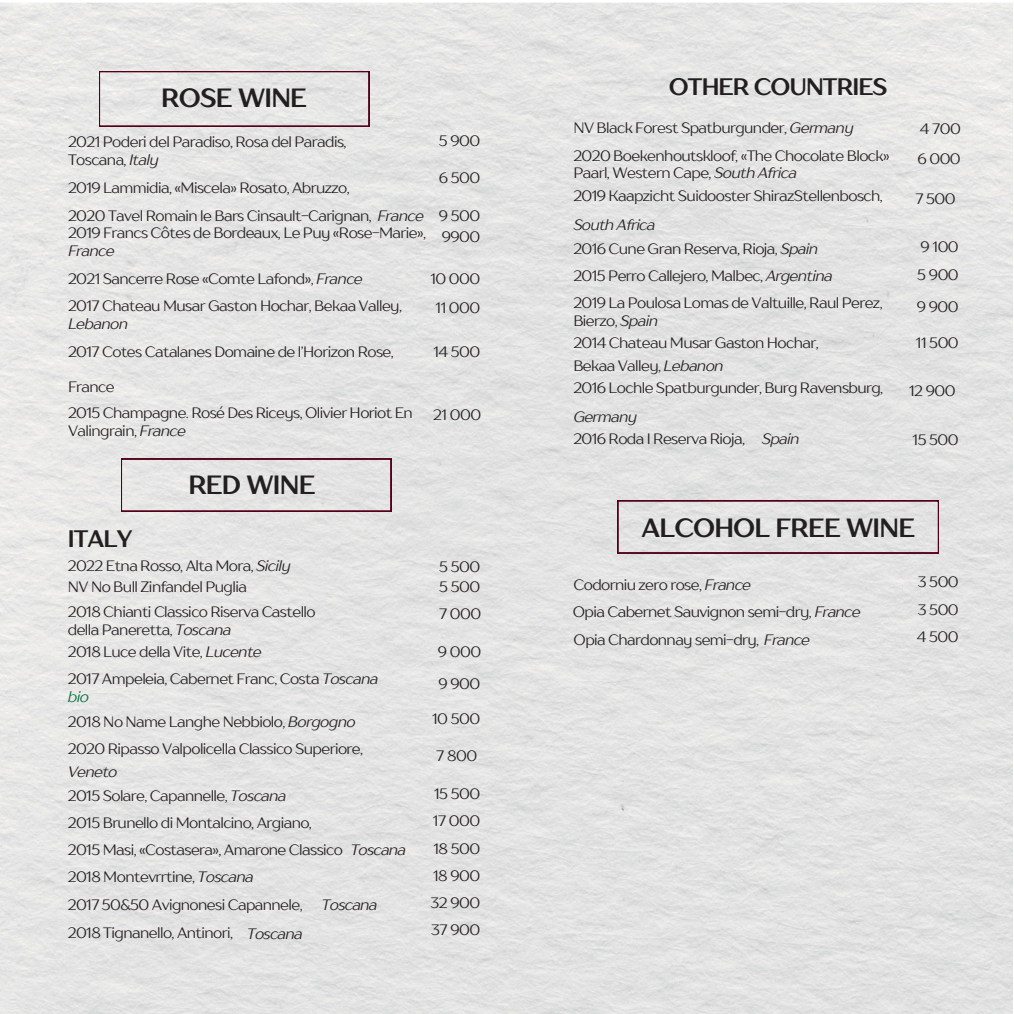
<style>
.page{position:relative;width:1014px;height:1014px;background:#fff}
.page>*{position:absolute;margin:0;border:0;box-sizing:border-box;transform-origin:0 0}
.t1{font:700 26.25px "TT Drugs";letter-spacing:-.03em;color:#231f20}
.t2{font:700 23.75px "TT Drugs";letter-spacing:-.04em;color:#231f20}
.t3{font:15px/17.8px "TT Drugs";letter-spacing:-.04em;color:#231f20}
.t4{font:italic 15px "TT Drugs";letter-spacing:-.045em;color:#231f20}
.s1{font-style:italic}
.s2{font-style:italic;color:#006f39}
</style>
<div class="page">
<img style="left:0;top:3px;width:1012px;height:1010px">
<svg style="left:121px;top:459px;width:270px;height:52px;background:#dddadb"></svg>
<svg style="left:99px;top:71px;width:270px;height:55px;background:#dedadb"></svg>
<svg style="left:618px;top:501px;width:320px;height:52px;background:#dbd8d9"></svg>
<p class="t1" style="left:161px;top:82px;width:147px">ROSE WINE</p>
<p class="t3" style="left:439px;top:131px;width:43px">5 900</p>
<p class="t3" style="left:439px;top:169px;width:43px">6 500</p>
<p class="t3" style="left:439px;top:206px;width:43px">9 500</p>
<p class="t3" style="left:441px;top:227px;width:40px">9900</p>
<p class="t3" style="left:430px;top:270px;width:51px">10 000</p>
<p class="t3" style="left:68px;top:132px;width:280px">2021 Poderi del Paradiso, Rosa del Paradis,<br>Toscana, <span class="s1">Italy</span></p>
<h1 class="t3" style="left:68px;top:178px;width:283px">2019 Lammidia, «Miscela» Rosato, Abruzzo,</h1>
<p class="t3" style="left:68px;top:206px;width:357px">2020 Tavel Romain le Bars Cinsault-Carignan, <span class="s1">France</span></p>
<p class="t3" style="left:68px;top:224px;width:359px">2019 Francs Côtes de Bordeaux, Le Puy «Rose-Marie»,<br><span class="s1">France</span></p>
<p class="t3" style="left:68px;top:270px;width:296px">2021 Sancerre Rose «Comte Lafond», <span class="s1">France</span></p>
<p class="t3" style="left:68px;top:297px;width:335px">2017 Chateau Musar Gaston Hochar, Bekaa Valley,<br><span class="s1">Lebanon</span></p>
<p class="t3" style="left:68px;top:342px;width:327px">2017 Cotes Catalanes Domaine de l’Horizon Rose,</p>
<p class="t3" style="left:68px;top:378px;width:48px">France</p>
<p class="t3" style="left:68px;top:404px;width:346px">2015 Champagne. Rosé Des Riceys, Olivier Horiot En<br>Valingrain, <span class="s1">France</span></p>
<p class="t3" style="left:435px;top:299px;width:46px">11 000</p>
<p class="t3" style="left:433px;top:342px;width:48px">14 500</p>
<p class="t3" style="left:433px;top:406px;width:50px">21 000</p>
<p class="t1" style="left:188px;top:468px;width:128px">RED WINE</p>
<p class="t2" style="left:68px;top:524px;width:66px">ITALY</p>
<h1 class="t3" style="left:68px;top:556px;width:224px">2022 Etna Rosso, Alta Mora, <span class="s1">Sicily</span></h1>
<p class="t3" style="left:68px;top:578px;width:181px">NV No Bull Zinfandel Puglia</p>
<p class="t3" style="left:68px;top:602px;width:249px">2018 Chianti Classico Riserva Castello</p>
<p class="t3" style="left:68px;top:620px;width:165px">della Paneretta, <span class="s1">Toscana</span></p>
<p class="t3" style="left:68px;top:642px;width:195px">2018 Luce della Vite, <span class="s1">Lucente</span></p>
<p class="t3" style="left:68px;top:670px;width:312px">2017 Ampeleia, Cabernet Franc, Costa <span class="s1">Toscana </span><span class="s2">bio</span></p>
<p class="t3" style="left:68px;top:712px;width:289px">2018 No Name Langhe Nebbiolo, <span class="s1">Borgogno</span></p>
<p class="t3" style="left:68px;top:739px;width:297px">2020 Ripasso Valpolicella Classico Superiore,</p>
<p class="t4" style="left:68px;top:762px;width:51px">Veneto</p>
<p class="t3" style="left:68px;top:786px;width:220px">2015 Solare, Capannelle, <span class="s1">Toscana</span></p>
<p class="t3" style="left:68px;top:813px;width:245px">2015 Brunello di Montalcino, Argiano,</p>
<p class="t3" style="left:68px;top:840px;width:277px">2015 Masi, «Costasera», Amarone Classico</p>
<p class="t3" style="left:68px;top:867px;width:187px">2018 Montevrrtine, <span class="s1">Toscana</span></p>
<p class="t3" style="left:68px;top:895px;width:236px">2017 50&amp;50 Avignonesi Capannele,</p>
<p class="t3" style="left:68px;top:923px;width:167px">2018 Tignanello, Antinori,</p>
<p class="t4" style="left:350px;top:840px;width:57px">Toscana</p>
<p class="t4" style="left:321px;top:895px;width:57px">Toscana</p>
<p class="t4" style="left:247px;top:924px;width:57px">Toscana</p>
<p class="t3" style="left:439px;top:556px;width:43px;line-height:19.8px">5 500<br>5 500</p>
<p class="t3" style="left:439px;top:604px;width:44px">7 000</p>
<p class="t3" style="left:438px;top:642px;width:45px">9 000</p>
<p class="t3" style="left:438px;top:674px;width:43px">9 900</p>
<p class="t3" style="left:432px;top:709px;width:50px">10 500</p>
<p class="t3" style="left:436px;top:746px;width:42px">7 800</p>
<p class="t3" style="left:434px;top:784px;width:48px">15 500</p>
<p class="t3" style="left:433px;top:812px;width:49px">17 000</p>
<p class="t3" style="left:433px;top:839px;width:48px">18 500</p>
<p class="t3" style="left:433px;top:866px;width:49px">18 900</p>
<p class="t3" style="left:430px;top:893px;width:51px">32 900</p>
<p class="t3" style="left:431px;top:920px;width:51px">37 900</p>
<p class="t2" style="left:669px;top:72px;width:220px">OTHER COUNTRIES</p>
<p class="t3" style="left:573px;top:119px;width:282px">NV Black Forest Spatburgunder, <span class="s1">Germany</span></p>
<p class="t3" style="left:573px;top:146px;width:318px">2020 Boekenhoutskloof, «The Chocolate Block»</p>
<p class="t3" style="left:573px;top:164px;width:225px">Paarl, Western Cape, <span class="s1">South Africa</span></p>
<p class="t3" style="left:573px;top:186px;width:311px">2019 Kaapzicht Suidooster ShirazStellenbosch,</p>
<p class="t4" style="left:573px;top:215px;width:83px">South Africa</p>
<p class="t3" style="left:573px;top:239px;width:246px">2016 Cune Gran Reserva, Rioja, <span class="s1">Spain</span></p>
<p class="t3" style="left:573px;top:266px;width:261px">2015 Perro Callejero, Malbec, <span class="s1">Argentina</span></p>
<p class="t3" style="left:573px;top:293px;width:311px">2019 La Poulosa Lomas de Valtuille, Raul Perez,</p>
<p class="t3" style="left:573px;top:311px;width:86px">Bierzo, <span class="s1">Spain</span></p>
<p class="t3" style="left:573px;top:334px;width:247px">2014 Chateau Musar Gaston Hochar,</p>
<p class="t3" style="left:573px;top:356px;width:152px">Bekaa Valley, <span class="s1">Lebanon</span></p>
<h1 class="t3" style="left:573px;top:379px;width:311px">2016 Lochle Spatburgunder, Burg Ravensburg,</h1>
<p class="t4" style="left:573px;top:408px;width:65px">Germany</p>
<p class="t4" style="left:761px;top:429px;width:39px">Spain</p>
<p class="t3" style="left:919px;top:120px;width:43px">4 700</p>
<p class="t3" style="left:917px;top:150px;width:45px">6 000</p>
<p class="t3" style="left:915px;top:189px;width:42px">7 500</p>
<p class="t3" style="left:920px;top:238px;width:40px">9 100</p>
<p class="t3" style="left:917px;top:265px;width:43px">5 900</p>
<p class="t3" style="left:916px;top:297px;width:43px">9 900</p>
<p class="t3" style="left:915px;top:333px;width:44px">11 500</p>
<p class="t3" style="left:909px;top:381px;width:48px">12 900</p>
<p class="t3" style="left:573px;top:429px;width:173px">2016 Roda I Reserva Rioja,</p>
<p class="t3" style="left:912px;top:430px;width:48px">15 500</p>
<p class="t1" style="left:641px;top:511px;width:275px">ALCOHOL FREE WINE</p>
<p class="t3" style="left:573px;top:575px;width:179px">Codorniu zero rose, <span class="s1">France</span></p>
<p class="t3" style="left:573px;top:603px;width:289px">Opia Cabernet Sauvignon semi-dry, <span class="s1">France</span></p>
<p class="t3" style="left:573px;top:630px;width:238px">Opia Chardonnay semi-dry, <span class="s1">France</span></p>
<h1 class="t3" style="left:916px;top:568px;width:43px;line-height:27.2px;text-align:justify">3 500<br>3 500<br>4 500</h1>
</div>
